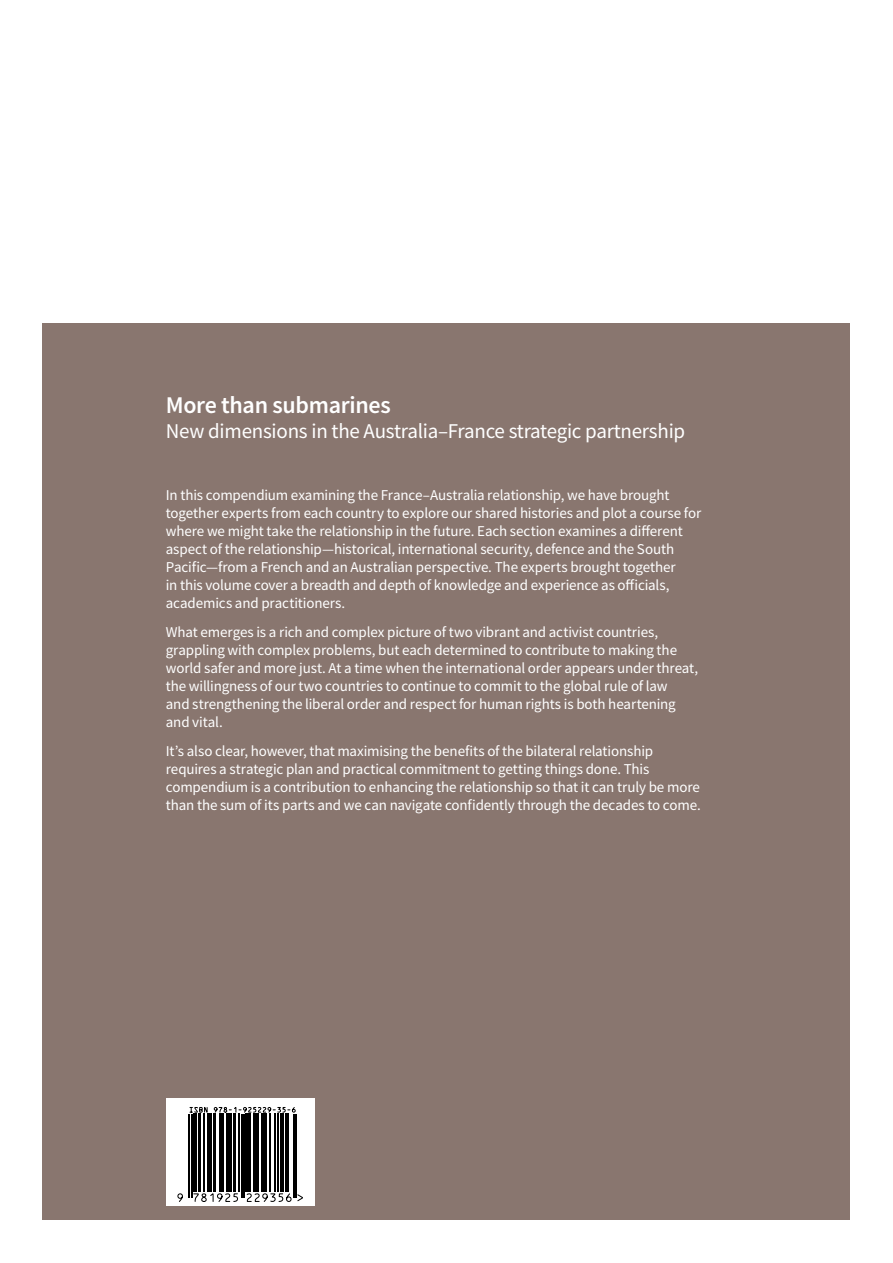
<style>
.page{position:relative;width:893px;height:1263px;background:#fff}
.page>*{position:absolute;margin:0;border:0;box-sizing:border-box;transform-origin:0 0}
.t1{font:600 24px "Source Sans Pro";letter-spacing:-.01em;color:#fff}
.t2{font:21px "Source Sans Pro";letter-spacing:-.01em;color:#fff}
.t3{font:15px/18px "Source Sans Pro";letter-spacing:-.01em;color:#fff}
</style>
<div class="page">
<div style="left:43px;top:323px;width:807px;height:896px;background:#89766f"></div>
<div style="left:166px;top:1099px;width:149px;height:107px;background:#fff"></div>
<svg style="left:188px;top:1114px;width:109px;height:79px"></svg>
<hr style="left:189px;top:1114px;width:1px;height:84px;background:#000">
<hr style="left:191px;top:1114px;width:1px;height:84px;background:#000">
<hr style="left:193px;top:1114px;width:4px;height:78px;background:#000">
<hr style="left:198px;top:1114px;width:2px;height:78px;background:#000">
<hr style="left:204px;top:1114px;width:1px;height:78px;background:#000">
<hr style="left:207px;top:1114px;width:1px;height:78px;background:#000">
<hr style="left:209px;top:1114px;width:3px;height:78px;background:#000">
<hr style="left:214px;top:1114px;width:2px;height:78px;background:#000">
<hr style="left:219px;top:1114px;width:2px;height:78px;background:#000">
<hr style="left:222px;top:1114px;width:2px;height:78px;background:#000">
<hr style="left:226px;top:1114px;width:2px;height:78px;background:#000">
<hr style="left:230px;top:1114px;width:2px;height:78px;background:#000">
<hr style="left:233px;top:1114px;width:2px;height:78px;background:#000">
<hr style="left:239px;top:1114px;width:1px;height:78px;background:#000">
<hr style="left:241px;top:1114px;width:1px;height:84px;background:#000">
<hr style="left:243px;top:1114px;width:1px;height:84px;background:#000">
<hr style="left:245px;top:1114px;width:3px;height:78px;background:#000">
<hr style="left:249px;top:1114px;width:2px;height:78px;background:#000">
<hr style="left:253px;top:1114px;width:3px;height:78px;background:#000">
<hr style="left:257px;top:1114px;width:2px;height:78px;background:#000">
<hr style="left:261px;top:1114px;width:4px;height:78px;background:#000">
<hr style="left:266px;top:1114px;width:1px;height:78px;background:#000">
<hr style="left:269px;top:1114px;width:1px;height:78px;background:#000">
<hr style="left:275px;top:1114px;width:1px;height:78px;background:#000">
<hr style="left:277px;top:1114px;width:1px;height:78px;background:#000">
<hr style="left:281px;top:1114px;width:3px;height:78px;background:#000">
<hr style="left:285px;top:1114px;width:1px;height:78px;background:#000">
<hr style="left:287px;top:1114px;width:1px;height:78px;background:#000">
<hr style="left:293px;top:1114px;width:1px;height:84px;background:#000">
<hr style="left:295px;top:1114px;width:1px;height:84px;background:#000">
<svg style="left:177px;top:1193px;width:126px;height:9px"></svg>
<svg style="left:189px;top:1107px;width:107px;height:21px"></svg>
<h1 class="t1" style="left:166px;top:389px;width:226px">More than submarines</h1>
<h2 class="t2" style="left:166px;top:418px;width:521px">New dimensions in the Australia–France strategic partnership</h2>
<p class="t3" style="left:166px;top:486px;width:537px">In this compendium examining the France–Australia relationship, we have brought together experts from each country to explore our shared histories and plot a course for where we might take the relationship in the future. Each section examines a different aspect of the relationship—historical, international security, defence and the South Pacific—from a French and an Australian perspective. The experts brought together<br>in this volume cover a breadth and depth of knowledge and experience as officials, academics and practitioners.</p>
<p class="t3" style="left:166px;top:623px;width:534px">What emerges is a rich and complex picture of two vibrant and activist countries, grappling with complex problems, but each determined to contribute to making the world safer and more just. At a time when the international order appears under threat, the willingness of our two countries to continue to commit to the global rule of law<br>and strengthening the liberal order and respect for human rights is both heartening and vital.</p>
<p class="t3" style="left:166px;top:741px;width:536px">It’s also clear, however, that maximising the benefits of the bilateral relationship requires a strategic plan and practical commitment to getting things done. This compendium is a contribution to enhancing the relationship so that it can truly be more than the sum of its parts and we can navigate confidently through the decades to come.</p>
</div>
